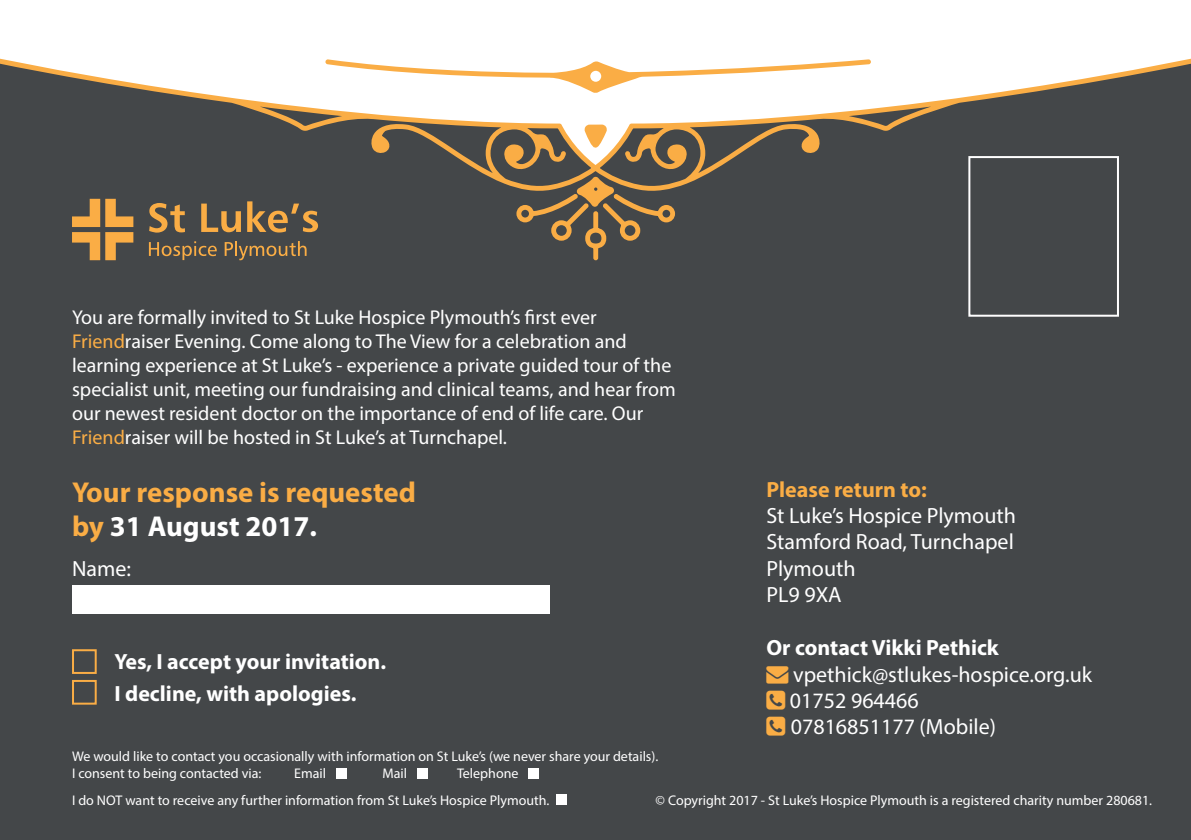
<style>
.page{position:relative;width:1191px;height:840px;background:#fff}
.page>*{position:absolute;margin:0;border:0;box-sizing:border-box;transform-origin:0 0}
.t1{font:700 28.8px/34.6px "Myriad Pro";color:#faad45}
.t2{font:22px/26.4px "Myriad Pro";color:#fff}
.t3{font:700 22px/32.2px "Myriad Pro";color:#fff}
.t4{font:700 22px "Myriad Pro";color:#faad45}
.t5{font:20px/24px "Myriad Pro";color:#fff}
.t6{font:14px/16.8px "Myriad Pro";color:#fff}
.s1{color:#faad45}
.s2{color:#fff}
</style>
<div class="page">
<div style="left:0;top:0;width:1191px;height:839px;background:#444749"></div>
<div style="left:968px;top:156px;width:151px;height:160px;border:2px solid #fff"></div>
<div style="left:0;top:0;width:1191px;height:52px;background:#fff"></div>
<svg style="left:0;top:52px;width:1191px;height:142px"></svg>
<svg style="left:326px;top:58px;width:546px;height:37px;background:#fef0de"></svg>
<svg style="left:583px;top:123px;width:25px;height:27px"></svg>
<svg style="left:515px;top:175px;width:161px;height:86px"></svg>
<div style="left:72px;top:649px;width:25px;height:24px;border:2px solid #faad45"></div>
<div style="left:72px;top:679px;width:25px;height:25px;border:2px solid #faad45"></div>
<div style="left:72px;top:585px;width:478px;height:28px;background:#fff"></div>
<svg style="left:149px;top:241px;width:68px;height:19px"></svg>
<svg style="left:225px;top:241px;width:81px;height:19px"></svg>
<svg style="left:149px;top:203px;width:36px;height:29px"></svg>
<svg style="left:201px;top:203px;width:40px;height:29px"></svg>
<svg style="left:247px;top:201px;width:71px;height:31px"></svg>
<svg style="left:72px;top:199px;width:61px;height:61px"></svg>
<div style="left:336px;top:767px;width:10px;height:11px;background:#fff"></div>
<div style="left:417px;top:767px;width:10px;height:11px;background:#fff"></div>
<div style="left:528px;top:767px;width:11px;height:11px;background:#fff"></div>
<div style="left:556px;top:794px;width:10px;height:10px;background:#fff"></div>
<p class="t5" style="left:72px;top:305px;width:605px">You are formally invited to St Luke Hospice Plymouth’s first ever <span class="s1">Friend</span>raiser Evening. Come along to The View for a celebration and learning experience at St Luke’s - experience a private guided tour of the specialist unit, meeting our fundraising and clinical teams, and hear from our newest resident doctor on the importance of end of life care. Our <span class="s1">Friend</span>raiser will be hosted in St Luke’s at Turnchapel.</p>
<h1 class="t1" style="left:72px;top:473px;width:345px">Your response is requested by <span class="s2">31 August 2017.</span></h1>
<p class="t2" style="left:72px;top:555px;width:61px">Name:</p>
<p class="t3" style="left:115px;top:644px;width:273px">Yes, I accept your invitation.<br>I decline, with apologies.</p>
<p class="t4" style="left:766px;top:474px;width:162px">Please return to:</p>
<p class="t2" style="left:766px;top:501px;width:251px">St Luke’s Hospice Plymouth<br>Stamford Road, Turnchapel<br>Plymouth<br>PL9 9XA</p>
<p class="t3" style="left:766px;top:630px;width:234px">Or contact Vikki Pethick</p>
<p class="t2" style="left:790px;top:660px;width:304px;text-indent:-24px"><span class="s1">→</span> vpethick@stlukes-hospice.org.uk<br>01752 964466<br>07816851177 (Mobile)</p>
<p class="t6" style="left:72px;top:747px;width:588px">We would like to contact you occasionally with information on St Luke’s (we never share your details).<br>I consent to being contacted via:</p>
<p class="t6" style="left:72px;top:759px;width:479px;line-height:27.2px;text-indent:385px">Telephone<br>I do NOT want to receive any further information from St Luke’s Hospice Plymouth.</p>
<p class="t6" style="left:294px;top:764px;width:33px">Email</p>
<p class="t6" style="left:382px;top:764px;width:26px">Mail</p>
<p class="t6" style="left:655px;top:791px;width:498px">© Copyright 2017 - St Luke’s Hospice Plymouth is a registered charity number 280681.</p>
</div>
